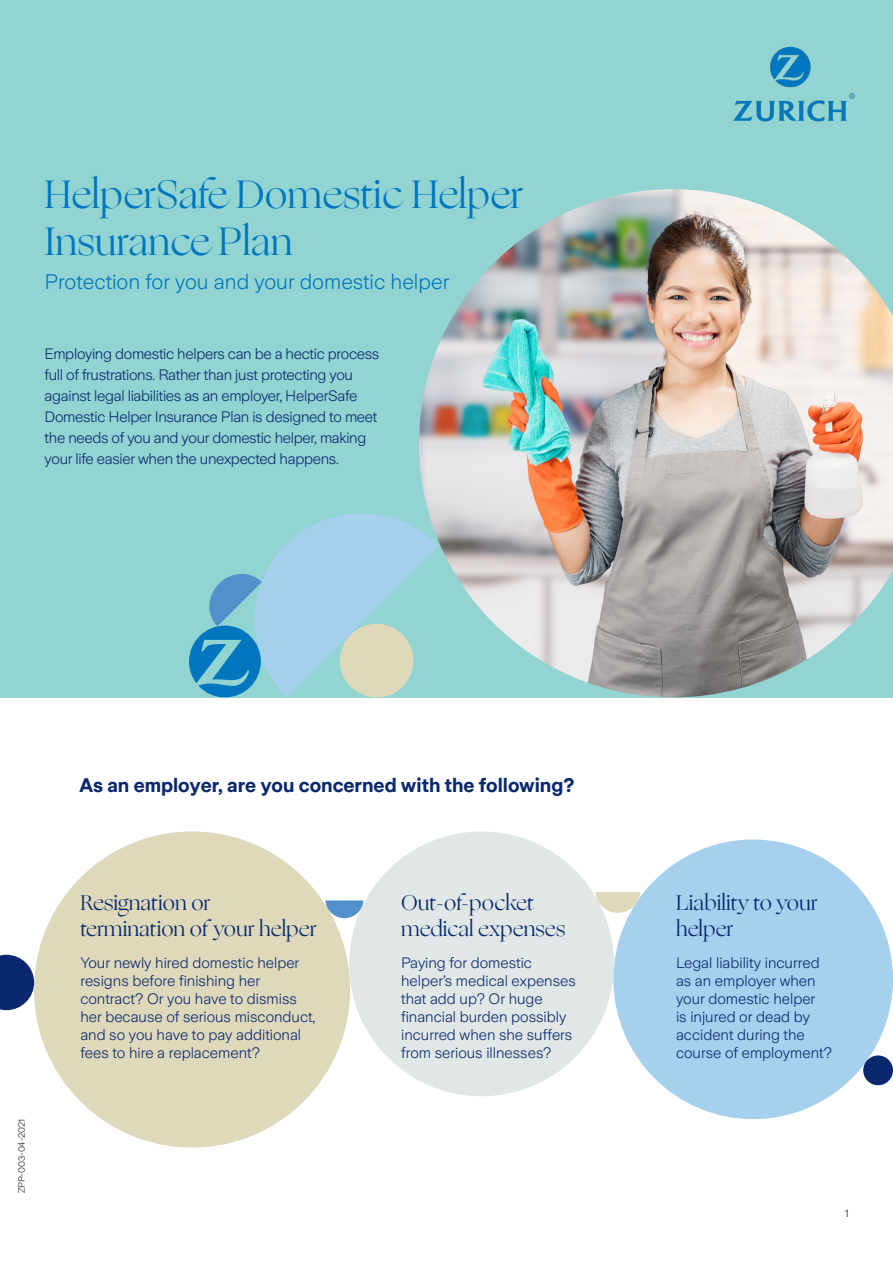
<style>
.page{position:relative;width:893px;height:1263px;background:#fff}
.page>*{position:absolute;margin:0;border:0;box-sizing:border-box;transform-origin:0 0}
.t1{font:39px/46.8px "Ogg";color:#0076be}
.t2{font:21px/25.2px "Ogg";color:#09286d}
.t3{font:300 21px "Zurich Sans";color:#0076be}
.t4{font:700 19.5px "Zurich Sans";color:#09286d}
.t5{font:300 15px/18px "Zurich Sans";color:#09286d}
.t6{font:300 15px/21px "Zurich Sans";letter-spacing:-.02em;color:#09286d}
.t7{font:300 10.5px "Zurich Sans";color:#231f20}
.t8{font:300 9px "Zurich Sans";color:#231f20}
</style>
<div class="page">
<div style="left:34px;top:831px;width:316px;height:316px;background:#dfd9bb;border-radius:50%"></div>
<div style="left:349px;top:831px;width:265px;height:265px;background:#e0e7e6;border-radius:50%"></div>
<div style="left:613px;top:839px;width:280px;height:280px;background:#a6d0ee;border-radius:50%"></div>
<svg style="left:325px;top:900px;width:39px;height:18px"></svg>
<svg style="left:0;top:955px;width:34px;height:55px"></svg>
<div style="left:863px;top:1055px;width:30px;height:30px;background:#09286d;border-radius:50%"></div>
<svg style="left:595px;top:892px;width:45px;height:21px"></svg>
<div style="left:0;top:0;width:893px;height:697px;background:#92d4d2"></div>
<img style="left:419px;top:189px;width:474px;height:508px">
<img style="left:733px;top:46px;width:122px;height:76px">
<svg style="left:189px;top:503px;width:250px;height:194px"></svg>
<p class="t1" style="left:45px;top:172px;width:480px">HelperSafe Domestic Helper<br>Insurance Plan</p>
<p class="t3" style="left:45px;top:269px;width:406px">Protection for you and your domestic helper</p>
<p class="t6" style="left:45px;top:343px;width:336px">Employing domestic helpers can be a hectic process full of frustrations. Rather than just protecting you against legal liabilities as an employer, HelperSafe Domestic Helper Insurance Plan is designed to meet the needs of you and your domestic helper, making your life easier when the unexpected happens.</p>
<p class="t8" style="left:16px;top:1193px;width:76px;rotate:-90deg">ZPP-003-04-2021</p>
<p class="t4" style="left:79px;top:774px;width:497px">As an employer, are you concerned with the following?</p>
<p class="t2" style="left:80px;top:891px;width:238px">Resignation or termination of your helper</p>
<p class="t2" style="left:401px;top:891px;width:166px">Out-of-pocket medical expenses</p>
<p class="t2" style="left:676px;top:891px;width:143px">Liability to your helper</p>
<p class="t5" style="left:80px;top:954px;width:237px">Your newly hired domestic helper resigns before finishing her contract? Or you have to dismiss her because of serious misconduct, and so you have to pay additional fees to hire a replacement?</p>
<p class="t5" style="left:401px;top:954px;width:176px">Paying for domestic helper’s medical expenses that add up? Or huge financial burden possibly incurred when she suffers from serious illnesses?</p>
<p class="t5" style="left:676px;top:954px;width:157px">Legal liability incurred as an employer when your domestic helper<br>is injured or dead by accident during the course of employment?</p>
<p class="t7" style="left:845px;top:1207px;width:5px">1</p>
</div>
